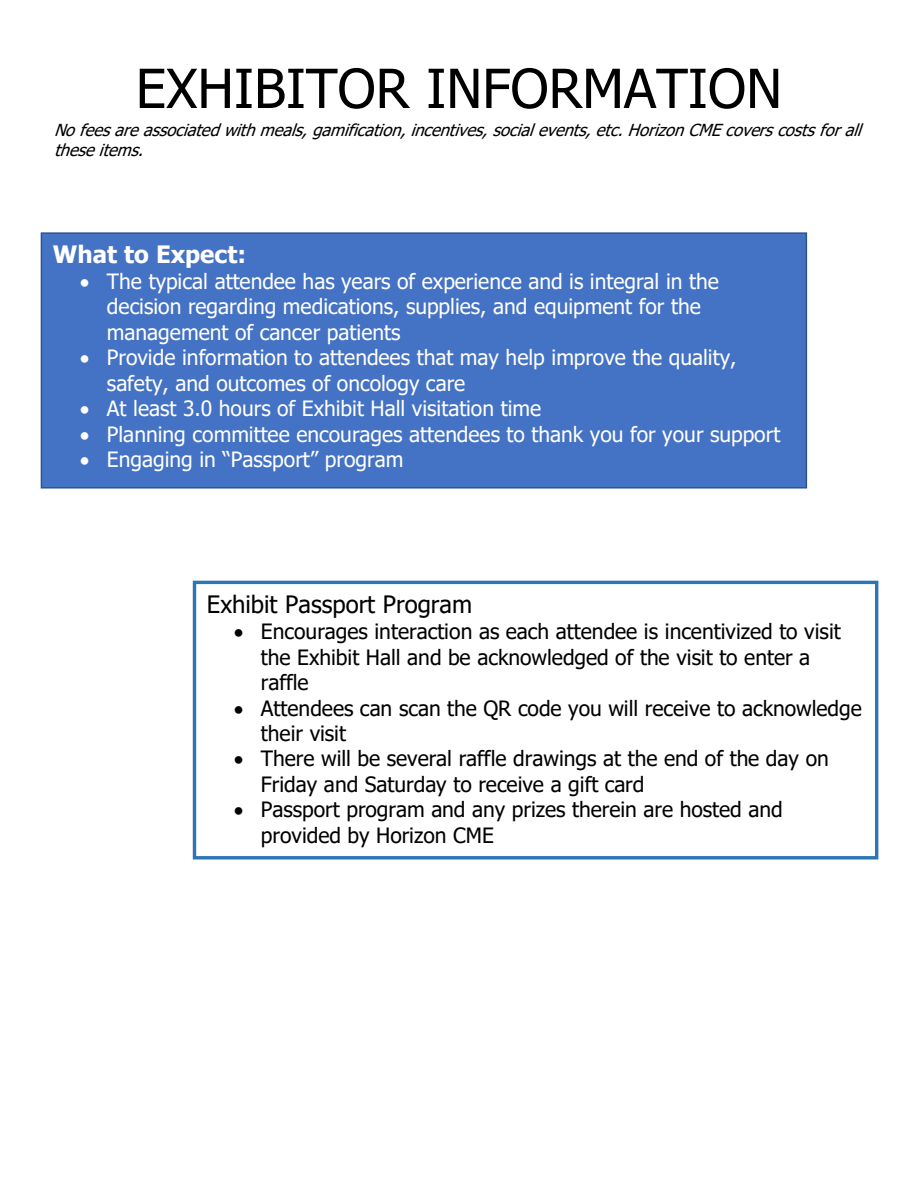
<style>
.page{position:relative;width:918px;height:1188px;background:#fff}
.page>*{position:absolute;margin:0;border:0;box-sizing:border-box;transform-origin:0 0}
.t1{font:54px "Tahoma";color:#000}
.t2{font:24px "Tahoma";color:#000}
.t3{font:700 24px "Tahoma";color:#fff}
.t4{font:21px/25.3px "Tahoma";color:#fff}
.t5{font:21px/25.3px "Tahoma";color:#000}
.t6{font:italic 16.5px/20px "Tahoma";color:#000}
</style>
<div class="page">
<div style="left:41px;top:233px;width:765px;height:255px;background:#4472c4"></div>
<div style="left:41px;top:232px;width:766px;height:257px;border:1px solid #2f528f"></div>
<div style="left:193px;top:581px;width:685px;height:279px;border:3px solid #2e75b6"></div>
<h1 class="t1" style="left:136px;top:54px;width:648px">EXHIBITOR INFORMATION</h1>
<p class="t6" style="left:54px;top:119px;width:814px">Nofeesareassociatedwithmeals,gamification,incentives,socialevents,etc.HorizonCMEcoverscostsforall theseitems.</p>
<p class="t3" style="left:53px;top:239px;width:195px">What to Expect:</p>
<p class="t4" style="left:107px;top:268px;width:613px;text-indent:-27px">• The typical attendee has years of experience and is integral in the decision regarding medications, supplies, and equipment for the management of cancer patients</p>
<p class="t4" style="left:107px;top:344px;width:631px;text-indent:-27px">• Provide information to attendees that may help improve the quality, safety, and outcomes of oncology care</p>
<p class="t4" style="left:80px;top:395px;width:463px">• At least 3.0 hours of Exhibit Hall visitation time</p>
<p class="t4" style="left:80px;top:421px;width:702px">• Planning committee encourages attendees to thank you for your support</p>
<p class="t4" style="left:80px;top:446px;width:325px">• Engaging in “Passport” program</p>
<p class="t2" style="left:207px;top:589px;width:267px">Exhibit Passport Program</p>
<p class="t5" style="left:261px;top:618px;width:582px;text-indent:-27px">• Encourages interaction as each attendee is incentivized to visit the Exhibit Hall and be acknowledged of the visit to enter a raffle</p>
<p class="t5" style="left:261px;top:695px;width:603px;text-indent:-27px">• Attendees can scan the QR code you will receive to acknowledge their visit</p>
<p class="t5" style="left:261px;top:745px;width:570px;text-indent:-27px">• There will be several raffle drawings at the end of the day on<br>Friday and Saturday to receive a gift card</p>
<p class="t5" style="left:261px;top:796px;width:523px;text-indent:-27px">• Passport program and any prizes therein are hosted and provided by Horizon CME</p>
</div>
